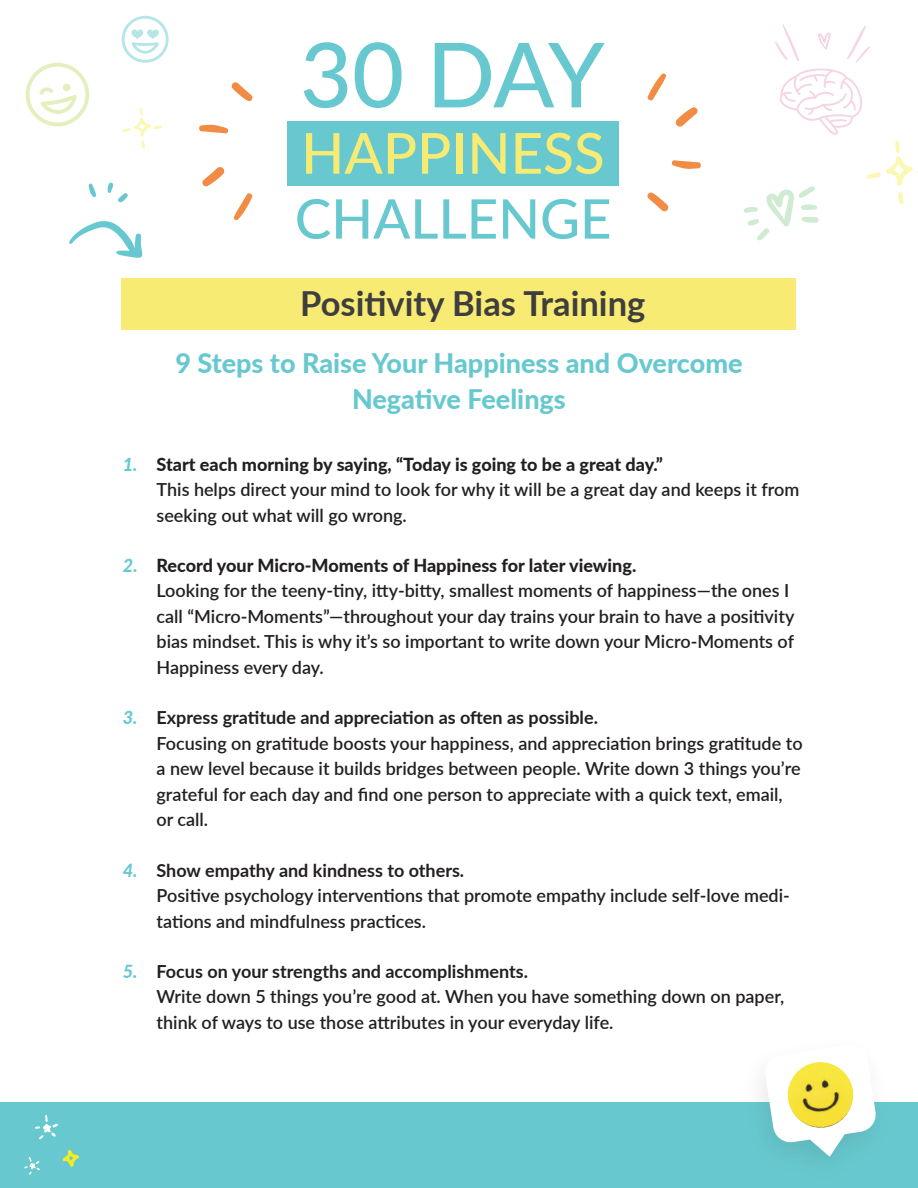
<style>
.page{position:relative;width:918px;height:1188px;background:#fff}
.page>*{position:absolute;margin:0;border:0;box-sizing:border-box;transform-origin:0 0}
.t1{font:500 54.75px "Lato";color:#67c9cf}
.t2{font:700 34.5px "Lato";color:#3e3e3f}
.t3{font:800 27px/36px "Lato";color:#67c9cf;text-align:center}
.t4{font:600 18px/25.5px "Lato";color:#231f20}
.s1{font-weight:800;font-style:italic;color:#67c9cf}
.s2{font-weight:800}
.s3{font-weight:700}
</style>
<div class="page">
<div style="left:122px;top:278px;width:674px;height:52px;background:#f8eb73"></div>
<div style="left:288px;top:121px;width:331px;height:65px;background:#67c9cf"></div>
<svg style="left:306px;top:133px;width:109px;height:41px"></svg>
<svg style="left:422px;top:133px;width:28px;height:41px"></svg>
<div style="left:456px;top:133px;width:6px;height:41px;background:#f8eb73"></div>
<svg style="left:472px;top:133px;width:34px;height:41px"></svg>
<svg style="left:516px;top:133px;width:86px;height:41px"></svg>
<svg style="left:304px;top:42px;width:43px;height:66px"></svg>
<svg style="left:355px;top:42px;width:47px;height:66px"></svg>
<svg style="left:435px;top:43px;width:170px;height:64px"></svg>
<svg style="left:647px;top:73px;width:20px;height:28px"></svg>
<svg style="left:675px;top:107px;width:23px;height:20px"></svg>
<svg style="left:671px;top:160px;width:30px;height:9px"></svg>
<svg style="left:647px;top:192px;width:22px;height:20px"></svg>
<svg style="left:233px;top:193px;width:20px;height:28px"></svg>
<svg style="left:202px;top:167px;width:23px;height:20px"></svg>
<svg style="left:199px;top:124px;width:30px;height:10px"></svg>
<svg style="left:231px;top:82px;width:22px;height:20px"></svg>
<div style="left:0;top:1103px;width:918px;height:85px;background:#67c9cf"></div>
<svg style="left:69px;top:221px;width:74px;height:37px"></svg>
<svg style="left:88px;top:183px;width:8px;height:15px"></svg>
<svg style="left:108px;top:182px;width:20px;height:21px"></svg>
<svg style="left:775px;top:24px;width:95px;height:111px"></svg>
<svg style="left:25px;top:63px;width:64px;height:64px"></svg>
<svg style="left:744px;top:186px;width:75px;height:55px"></svg>
<svg style="left:35px;top:1115px;width:23px;height:24px"></svg>
<svg style="left:24px;top:1157px;width:16px;height:18px"></svg>
<svg style="left:62px;top:1150px;width:17px;height:17px"></svg>
<svg style="left:898px;top:192px;width:6px;height:12px"></svg>
<svg style="left:866px;top:141px;width:52px;height:45px"></svg>
<svg style="left:122px;top:108px;width:40px;height:40px"></svg>
<svg style="left:122px;top:16px;width:47px;height:47px"></svg>
<div style="left:739px;top:1033px;width:156px;height:155px;background:#231f20;opacity:.1"></div>
<svg style="left:764px;top:1043px;width:113px;height:114px"></svg>
<img style="left:785px;top:1062px;width:72px;height:69px">
<h1 class="t1" style="left:295px;top:179px;width:318px">CHALLENGE</h1>
<p class="t2" style="left:300px;top:278px;width:347px">Positivity Bias Training</p>
<p class="t3" style="left:175px;top:344px;width:569px">9 Steps to Raise Your Happiness and Overcome<br>Negative Feelings</p>
<p class="t4" style="left:157px;top:450px;width:644px;text-indent:-34px"><span class="s1">1.</span> <span class="s2">Start each morning by saying, “Today is going to be a great day.”<br></span>This helps direct your mind to look for why it will be a great day and keeps it from seeking out what will go wrong.</p>
<p class="t4" style="left:157px;top:552px;width:639px;text-indent:-34px"><span class="s1">2.</span> <span class="s2">Record your Micro-Moments of Happiness for later viewing.<br></span>Looking for the teeny-tiny, itty-bitty, smallest moments of happiness—the ones I call “Micro-Moments”—throughout your day trains your brain to have a positivity bias mindset. This is why it’s so important to write down your Micro-Moments of Happiness every day.</p>
<p class="t4" style="left:157px;top:704px;width:648px;text-indent:-34px"><span class="s1">3.</span> <span class="s3">Express gratitude and appreciation as often as possible.<br></span>Focusing on gratitude boosts your happiness, and appreciation brings gratitude to a new level because it builds bridges between people. Write down 3 things you’re grateful for each day and find one person to appreciate with a quick text, email, or call.</p>
<p class="t4" style="left:157px;top:856px;width:635px;text-indent:-34px"><span class="s1">4.</span> <span class="s3">Show empathy and kindness to others.<br></span>Positive psychology interventions that promote empathy include self-love medi&shy;tations and mindfulness practices.</p>
<p class="t4" style="left:157px;top:958px;width:629px;text-indent:-34px"><span class="s1">5.</span> <span class="s3">Focus on your strengths and accomplishments.<br></span>Write down 5 things you’re good at. When you have something down on paper, think of ways to use those attributes in your everyday life.</p>
</div>
